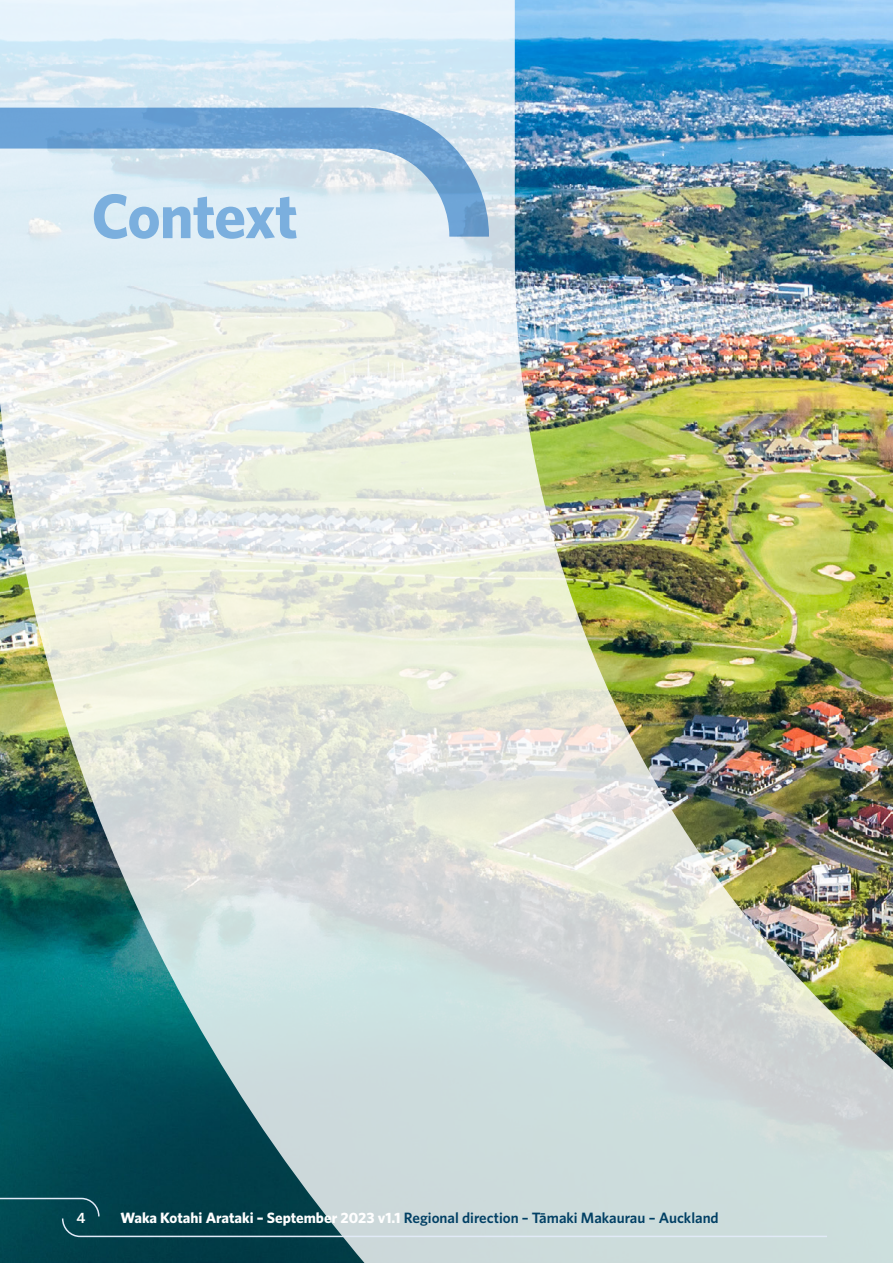
<style>
.page{position:relative;width:893px;height:1263px;background:#fff}
.page>*{position:absolute;margin:0;border:0;box-sizing:border-box;transform-origin:0 0}
.Heading_1{font:700 63px "Whitney";letter-spacing:-.015em;color:#7bafde}
.t1{font:600 15px "Whitney";color:#003f64}
.t2{font:600 15px "Whitney";color:#fff}
.s1{font-weight:700;color:#fff}
</style>
<div class="page">
<img style="left:0;top:0;width:893px;height:1263px">
<svg style="left:0;top:1197px;width:829px;height:41px;background:#80a1a5"></svg>
<svg style="left:0;top:108px;width:489px;height:129px;background:#b4d0e7"></svg>
<p class="Heading_1" style="left:91px;top:174px;width:208px">Context</p>
<p class="t2" style="left:77px;top:1208px;width:10px">4</p>
<p class="t1" style="left:120px;top:1208px;width:600px"><span class="s1">Waka Kotahi Arataki – September 2023 v1.1</span> Regional direction – Tāmaki Makaurau – Auckland</p>
</div>
